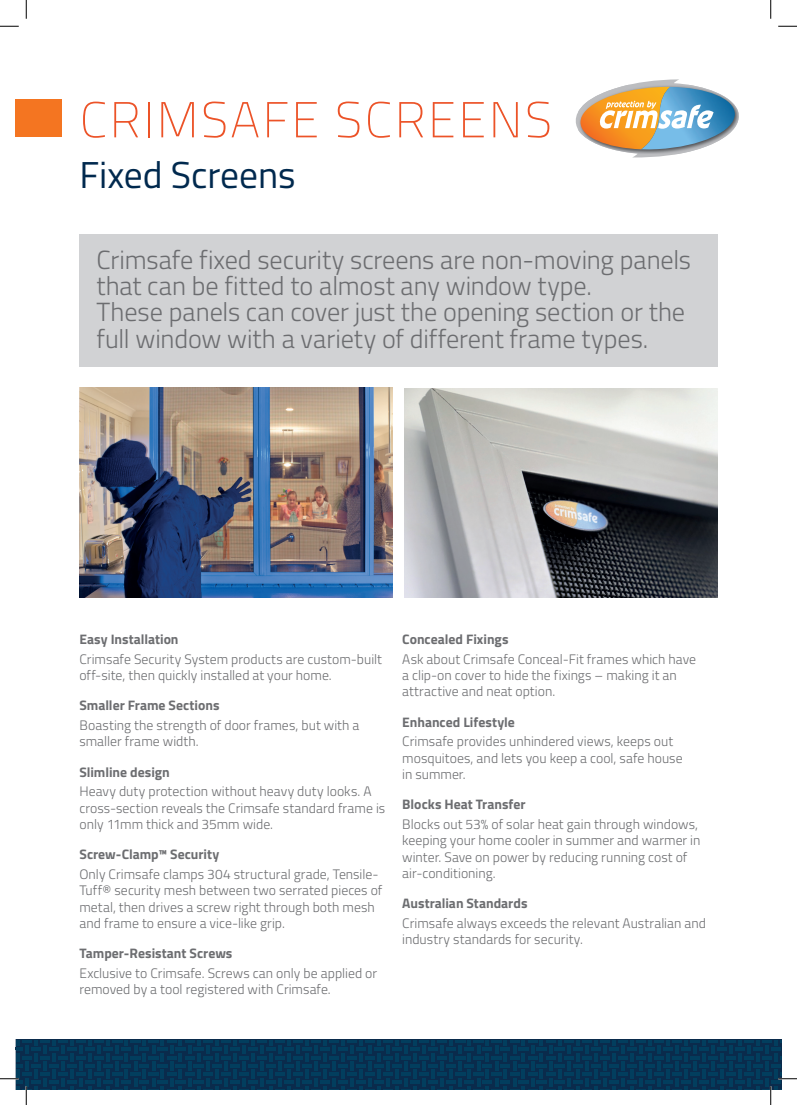
<style>
.page{position:relative;width:797px;height:1105px;background:#fff}
.page>*{position:absolute;margin:0;border:0;box-sizing:border-box;transform-origin:0 0}
.t1{font:100 50.38px "Titillium";letter-spacing:.05em;color:#ec5328}
.t2{font:37.5px "Titillium";color:#00294e}
.t3{font:300 26.25px/26.2px "Titillium";letter-spacing:-.005em;color:#6c6d70}
.t4{font:300 13.75px/16.2px "Titillium";color:#6c6d70}
.t5{font:700 13.75px "Titillium";color:#6c6d70}
</style>
<div class="page">
<div style="left:16px;top:100px;width:46px;height:37px;background:#f47521"></div>
<div style="left:79px;top:234px;width:638px;height:132px;background:#d1d2d4"></div>
<img style="left:79px;top:388px;width:314px;height:209px">
<img style="left:404px;top:389px;width:313px;height:208px">
<svg style="left:575px;top:79px;width:164px;height:78px"></svg>
<svg style="left:0;top:25px;width:19px;height:2px"></svg>
<svg style="left:778px;top:25px;width:19px;height:2px"></svg>
<svg style="left:25px;top:0;width:2px;height:19px"></svg>
<svg style="left:770px;top:0;width:1px;height:19px"></svg>
<svg style="left:0;top:1040px;width:797px;height:65px"></svg>
<h1 class="t1" style="left:80px;top:84px;width:474px">CRIMSAFE SCREENS</h1>
<h2 class="t2" style="left:79px;top:148px;width:218px">Fixed Screens</h2>
<h3 class="t3" style="left:96px;top:245px;width:596px">Crimsafe fixed security screens are non-moving panels that can be fitted to almost any window type.<br>These panels can cover just the opening section or the full window with a variety of different frame types.</h3>
<p class="t5" style="left:79px;top:628px;width:101px">Easy Installation</p>
<p class="t4" style="left:79px;top:650px;width:304px">Crimsafe Security System products are custom-built off-site, then quickly installed at your home.</p>
<p class="t5" style="left:79px;top:695px;width:142px">Smaller Frame Sections</p>
<p class="t4" style="left:79px;top:716px;width:281px">Boasting the strength of door frames, but with a smaller frame width.</p>
<p class="t5" style="left:79px;top:761px;width:92px">Slimline design</p>
<p class="t4" style="left:79px;top:783px;width:307px">Heavy duty protection without heavy duty looks. A cross-section reveals the Crimsafe standard frame is only 11mm thick and 35mm wide.</p>
<p class="t5" style="left:79px;top:844px;width:141px">Screw-Clamp™ Security</p>
<p class="t4" style="left:79px;top:866px;width:304px">Only Crimsafe clamps 304 structural grade, Tensile-Tuff® security mesh between two serrated pieces of metal, then drives a screw right through both mesh and frame to ensure a vice-like grip.</p>
<p class="t5" style="left:79px;top:943px;width:154px">Tamper-Resistant Screws</p>
<p class="t4" style="left:79px;top:965px;width:299px">Exclusive to Crimsafe. Screws can only be applied or removed by a tool registered with Crimsafe.</p>
<p class="t5" style="left:402px;top:628px;width:108px">Concealed Fixings</p>
<p class="t4" style="left:402px;top:650px;width:295px">Ask about Crimsafe Conceal-Fit frames which have a clip-on cover to hide the fixings – making it an attractive and neat option.</p>
<p class="t5" style="left:402px;top:711px;width:114px">Enhanced Lifestyle</p>
<p class="t4" style="left:402px;top:733px;width:282px">Crimsafe provides unhindered views, keeps out mosquitoes, and lets you keep a cool, safe house in summer.</p>
<p class="t5" style="left:402px;top:794px;width:125px">Blocks Heat Transfer</p>
<p class="t4" style="left:402px;top:815px;width:300px">Blocks out 53% of solar heat gain through windows, keeping your home cooler in summer and warmer in winter. Save on power by reducing running cost of air-conditioning.</p>
<p class="t5" style="left:402px;top:893px;width:127px">Australian Standards</p>
<p class="t4" style="left:402px;top:914px;width:305px">Crimsafe always exceeds the relevant Australian and industry standards for security.</p>
</div>
